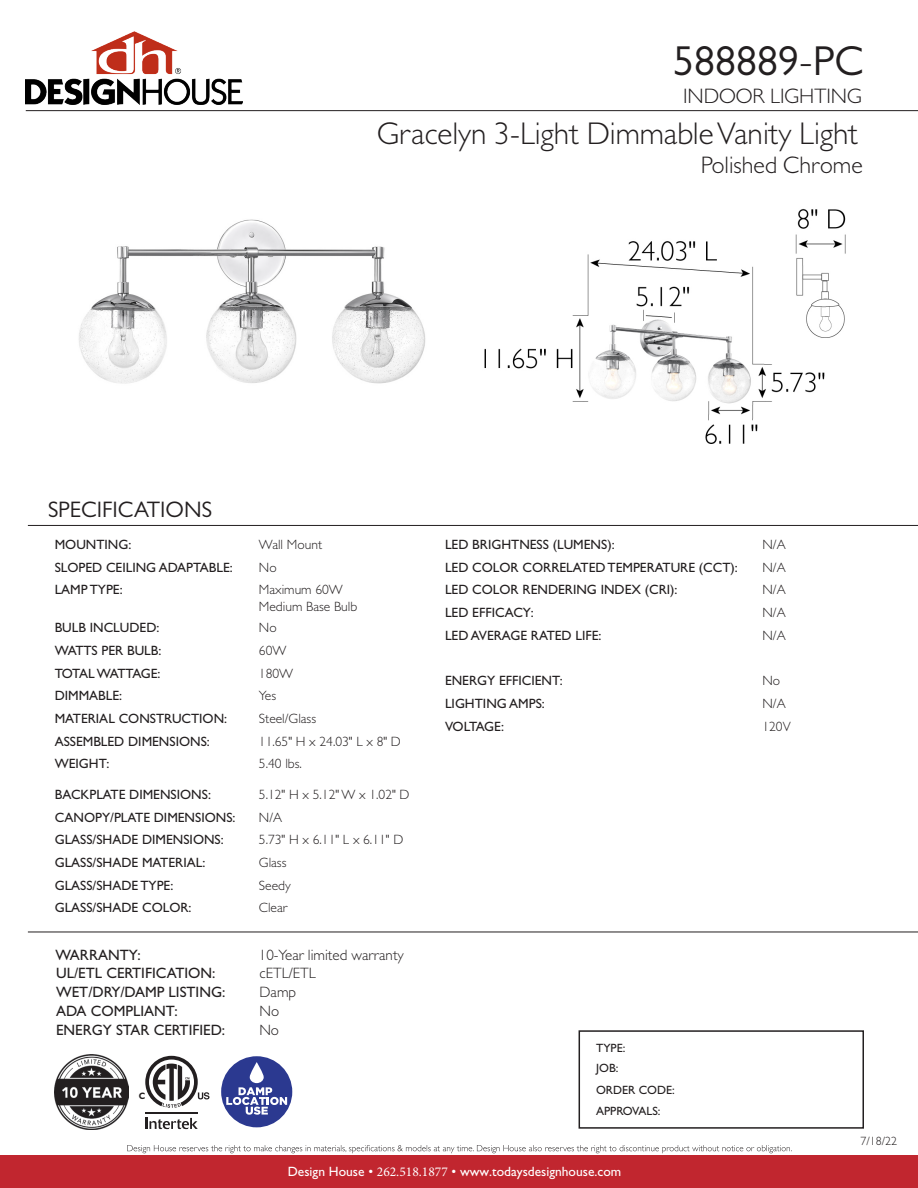
<style>
.page{position:relative;width:918px;height:1188px;background:#fff}
.page>*{position:absolute;margin:0;border:0;box-sizing:border-box;transform-origin:0 0}
.t1{font:42px "Gill Sans";color:#231f20}
.t2{font:300 31.5px "Gill Sans";color:#231f20}
.t3{font:300 24px "Gill Sans";color:#231f20}
.t4{font:22.5px "Gill Sans";color:#231f20}
.t5{font:300 21px "Gill Sans";color:#231f20}
.t6{font:15px/18.9px "Gill Sans Std";color:#231f20}
.t7{font:300 15px/18.9px "Gill Sans Std";color:#231f20}
.t8{font:13.5px "Gill Sans Std";color:#231f20}
.t9{font:300 13.5px/16.2px "Gill Sans Std";color:#231f20}
.t10{font:13.5px "Gill Sans Std";color:#fff}
.t11{font:13.5px "Gill Sans Std";letter-spacing:-.065em;color:#231f20}
.t12{font:13.5px "Gill Sans Std";letter-spacing:-.04em;color:#231f20}
.t13{font:12px/19.5px "Gill Sans Std";color:#231f20}
.t14{font:300 12px "Gill Sans";color:#231f20}
.t15{font:700 9.3px "Gill Sans Std";color:#231f20;scale:.91 1}
.s1{font-family:"Minion Pro"}
</style>
<div class="page">
<div style="left:0;top:1156px;width:918px;height:32px;background:#c1262f"></div>
<img style="left:26px;top:32px;width:217px;height:73px">
<svg style="left:127px;top:1145px;width:665px;height:8px"></svg>
<div style="left:579px;top:1030px;width:285px;height:99px;border:2px solid #231f20"></div>
<hr style="left:26px;top:110px;width:892px;height:1px;background:#231f20">
<hr style="left:28px;top:525px;width:890px;height:1px;background:#231f20">
<img style="left:55px;top:1055px;width:74px;height:74px">
<img style="left:79px;top:219px;width:347px;height:165px">
<img style="left:484px;top:209px;width:362px;height:235px">
<hr style="left:28px;top:932px;width:890px;height:1px;background:#231f20">
<div style="left:221px;top:1056px;width:71px;height:71px;background:#2b3990;border-radius:50%"></div>
<svg style="left:226px;top:1087px;width:61px;height:28px"></svg>
<svg style="left:250px;top:1062px;width:14px;height:21px"></svg>
<svg style="left:146px;top:1118px;width:52px;height:11px"></svg>
<hr style="left:146px;top:1112px;width:52px;height:1px;background:#231f20">
<svg style="left:145px;top:1056px;width:64px;height:52px"></svg>
<h1 class="t1" style="left:673px;top:37px;width:192px">588889-PC</h1>
<h3 class="t5" style="left:683px;top:83px;width:180px">INDOOR LIGHTING</h3>
<h2 class="t2" style="left:377px;top:114px;width:483px">Gracelyn 3-Light DimmableVanity Light</h2>
<h3 class="t3" style="left:701px;top:151px;width:163px">Polished Chrome</h3>
<h3 class="t4" style="left:48px;top:497px;width:166px">SPECIFICATIONS</h3>
<p class="t8" style="left:55px;top:537px;width:78px">MOUNTING:</p>
<p class="t9" style="left:259px;top:536px;width:65px">Wall Mount</p>
<p class="t8" style="left:55px;top:559px;width:180px">SLOPED CEILING ADAPTABLE:</p>
<p class="t9" style="left:259px;top:559px;width:19px">No</p>
<p class="t8" style="left:55px;top:582px;width:70px">LAMP TYPE:</p>
<p class="t9" style="left:259px;top:582px;width:100px">Maximum 60W<br>Medium Base Bulb</p>
<p class="t8" style="left:55px;top:620px;width:106px">BULB INCLUDED:</p>
<p class="t9" style="left:259px;top:620px;width:19px">No</p>
<p class="t8" style="left:55px;top:643px;width:108px">WATTS PER BULB:</p>
<p class="t9" style="left:259px;top:642px;width:29px">60W</p>
<p class="t11" style="left:55px;top:665px;width:107px">TOTAL WATTAGE:</p>
<p class="t9" style="left:259px;top:665px;width:36px">180W</p>
<p class="t8" style="left:55px;top:688px;width:69px">DIMMABLE:</p>
<p class="t9" style="left:259px;top:688px;width:19px">Yes</p>
<p class="t8" style="left:55px;top:711px;width:174px">MATERIAL CONSTRUCTION:</p>
<p class="t9" style="left:259px;top:711px;width:59px">Steel/Glass</p>
<p class="t8" style="left:55px;top:733px;width:157px">ASSEMBLED DIMENSIONS:</p>
<p class="t9" style="left:259px;top:733px;width:144px">11.65" H x 24.03" L x 8" D</p>
<p class="t8" style="left:55px;top:756px;width:56px">WEIGHT:</p>
<p class="t9" style="left:259px;top:756px;width:44px">5.40 lbs.</p>
<p class="t8" style="left:55px;top:787px;width:158px">BACKPLATE DIMENSIONS:</p>
<p class="t9" style="left:259px;top:786px;width:152px">5.12" H x 5.12" W x 1.02" D</p>
<p class="t8" style="left:55px;top:809px;width:182px">CANOPY/PLATE DIMENSIONS:</p>
<p class="t9" style="left:259px;top:809px;width:25px">N/A</p>
<p class="t8" style="left:55px;top:832px;width:171px">GLASS/SHADE DIMENSIONS:</p>
<p class="t9" style="left:259px;top:832px;width:146px">5.73" H x 6.11" L x 6.11" D</p>
<p class="t8" style="left:55px;top:855px;width:152px">GLASS/SHADE MATERIAL:</p>
<p class="t9" style="left:259px;top:855px;width:29px">Glass</p>
<p class="t8" style="left:55px;top:877px;width:120px">GLASS/SHADE TYPE:</p>
<p class="t9" style="left:259px;top:877px;width:33px">Seedy</p>
<p class="t8" style="left:55px;top:900px;width:138px">GLASS/SHADE COLOR:</p>
<p class="t9" style="left:259px;top:900px;width:30px">Clear</p>
<p class="t6" style="left:56px;top:945px;width:171px">WARRANTY:<br>UL/ETL CERTIFICATION:<br>WET/DRY/DAMP LISTING:<br>ADA COMPLIANT:</p>
<p class="t7" style="left:259px;top:945px;width:146px">10-Year limited warranty cETL/ETL<br>Damp<br>No</p>
<p class="t6" style="left:56px;top:1021px;width:171px">ENERGY STAR CERTIFIED:</p>
<p class="t7" style="left:259px;top:1021px;width:21px">No</p>
<p class="t15" style="left:139px;top:1090px;width:9px">C</p>
<p class="t8" style="left:445px;top:537px;width:171px">LED BRIGHTNESS (LUMENS):</p>
<p class="t9" style="left:762px;top:536px;width:25px">N/A</p>
<p class="t8" style="left:445px;top:559px;width:294px">LED COLOR CORRELATED TEMPERATURE (CCT):</p>
<p class="t9" style="left:762px;top:559px;width:25px">N/A</p>
<p class="t8" style="left:445px;top:582px;width:234px">LED COLOR RENDERING INDEX (CRI):</p>
<p class="t9" style="left:762px;top:582px;width:25px">N/A</p>
<p class="t8" style="left:445px;top:605px;width:90px">LED EFFICACY:</p>
<p class="t9" style="left:762px;top:605px;width:25px">N/A</p>
<p class="t8" style="left:445px;top:628px;width:158px">LED AVERAGE RATED LIFE:</p>
<p class="t9" style="left:762px;top:627px;width:25px">N/A</p>
<p class="t8" style="left:445px;top:673px;width:119px">ENERGY EFFICIENT:</p>
<p class="t9" style="left:762px;top:673px;width:19px">No</p>
<p class="t8" style="left:445px;top:696px;width:101px">LIGHTING AMPS:</p>
<p class="t9" style="left:762px;top:696px;width:25px">N/A</p>
<p class="t12" style="left:445px;top:718px;width:61px">VOLTAGE:</p>
<p class="t9" style="left:762px;top:718px;width:30px">120V</p>
<p class="t13" style="left:596px;top:1038px;width:31px">TYPE:<br>JOB:</p>
<p class="t13" style="left:596px;top:1080px;width:80px;line-height:21px">ORDER CODE:<br>APPROVALS:</p>
<p class="t14" style="left:861px;top:1134px;width:38px">7/18/22</p>
<p class="t10" style="left:288px;top:1164px;width:335px">Design House • <span class="s1">262.518.1877</span> • www.todaysdesignhouse.com</p>
</div>
